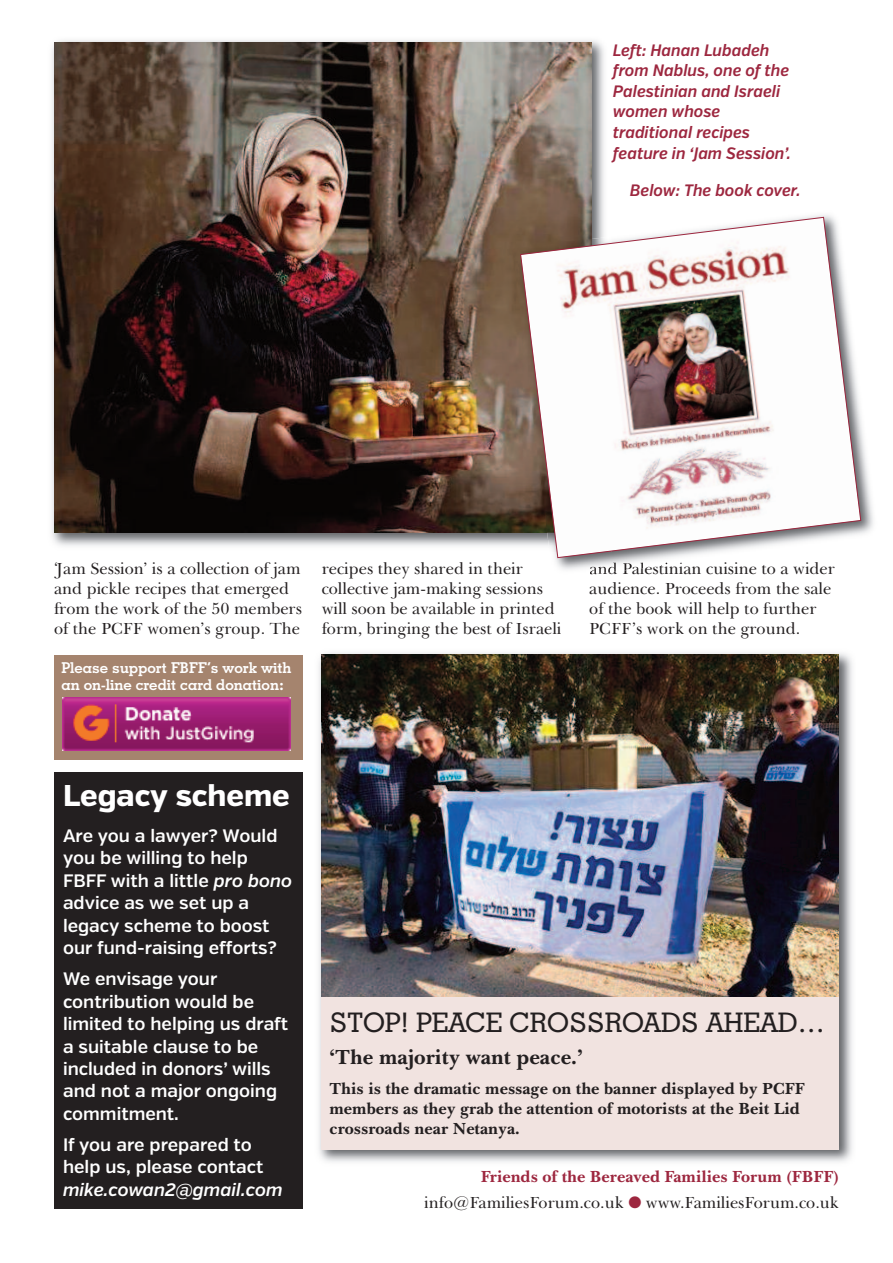
<style>
.page{position:relative;width:893px;height:1263px;background:#fff}
.page>*{position:absolute;margin:0;border:0;box-sizing:border-box;transform-origin:0 0}
.t1{font:800 30px "Verb";color:#fff}
.t2{font:500 27px "Geometric Slab 703 BT";color:#231f20}
.t3{font:700 21px "Baskerville BT";color:#231f20}
.t4{font:600 18px/22.5px "Verb";color:#fff}
.t5{font:italic 600 18px "Verb";color:#fff}
.t6{font:16.5px/19.8px "Baskerville BT";color:#231f20}
.t7{font:italic 600 16.5px/20.5px "Verb Cond";color:#9d273f}
.t8{font:700 16.5px/19.8px "Baskerville BT";color:#231f20}
.t9{font:700 15px/16.5px "Geometric Slab 703 BT";color:#fff}
.s1{font-style:italic}
.s2{font-weight:700;color:#9d273f}
.s3{color:#9d273f}
</style>
<div class="page">
<img style="left:319px;top:653px;width:533px;height:509px">
<div style="left:321px;top:655px;width:518px;height:494px;background:#f1e3e0"></div>
<img style="left:52px;top:40px;width:552px;height:506px">
<img style="left:54px;top:43px;width:538px;height:489px">
<img style="left:549px;top:208px;width:324px;height:367px">
<img style="left:590px;top:562px;width:62px;height:12px">
<img style="left:512px;top:239px;width:8px;height:293px">
<img style="left:520px;top:216px;width:341px;height:342px">
<div style="left:54px;top:773px;width:248px;height:436px;background:#231f20"></div>
<div style="left:54px;top:655px;width:248px;height:104px;background:#a5846e"></div>
<img style="left:63px;top:698px;width:228px;height:52px">
<img style="left:321px;top:655px;width:518px;height:342px">
<p class="t7" style="left:613px;top:41px;width:180px">Left: Hanan Lubadeh from Nablus, one of the<br>Palestinian and Israeli women whose traditional recipes feature in ‘Jam Session’.</p>
<p class="t7" style="left:630px;top:182px;width:172px">Below: The book cover.</p>
<p class="t6" style="left:54px;top:561px;width:250px">‘Jam Session’ is a collection of jam and pickle recipes that emerged from the work of the 50 members of the PCFF women’s group. The</p>
<p class="t6" style="left:322px;top:561px;width:241px">recipes they shared in their collective jam-making sessions will soon be available in printed form, bringing the best of Israeli</p>
<p class="t6" style="left:589px;top:561px;width:247px">and Palestinian cuisine to a wider audience. Proceeds from the sale of the book will help to further<br>PCFF’s work on the ground.</p>
<p class="t9" style="left:61px;top:661px;width:231px">Please support FBFF’s work with an on-line credit card donation:</p>
<h1 class="t1" style="left:63px;top:785px;width:228px">Legacy scheme</h1>
<p class="t4" style="left:63px;top:826px;width:231px">Are you a lawyer? Would you be willing to help<br>FBFF with a little <span class="s1">pro bono </span>advice as we set up a legacy scheme to boost our fund-raising efforts?</p>
<p class="t4" style="left:63px;top:969px;width:227px">We envisage your contribution would be limited to helping us draft a suitable clause to be included in donors’ wills and not a major ongoing commitment.</p>
<p class="t4" style="left:63px;top:1135px;width:202px">If you are prepared to help us, please contact</p>
<p class="t5" style="left:63px;top:1183px;width:221px">mike.cowan2@gmail.com</p>
<h2 class="t2" style="left:330px;top:1012px;width:497px">STOP! PEACE CROSSROADS AHEAD…</h2>
<p class="t3" style="left:330px;top:1049px;width:255px">‘The majority want peace.’</p>
<p class="t8" style="left:330px;top:1081px;width:477px">This is the dramatic message on the banner displayed by PCFF members as they grab the attention of motorists at the Beit Lid crossroads near Netanya.</p>
<p class="t6" style="left:424px;top:1166px;width:416px;line-height:25.7px;text-align:right"><span class="s2">Friends of the Bereaved Families Forum (FBFF) </span>info@FamiliesForum.co.uk <span class="s3">●</span> www.FamiliesForum.co.uk</p>
</div>
